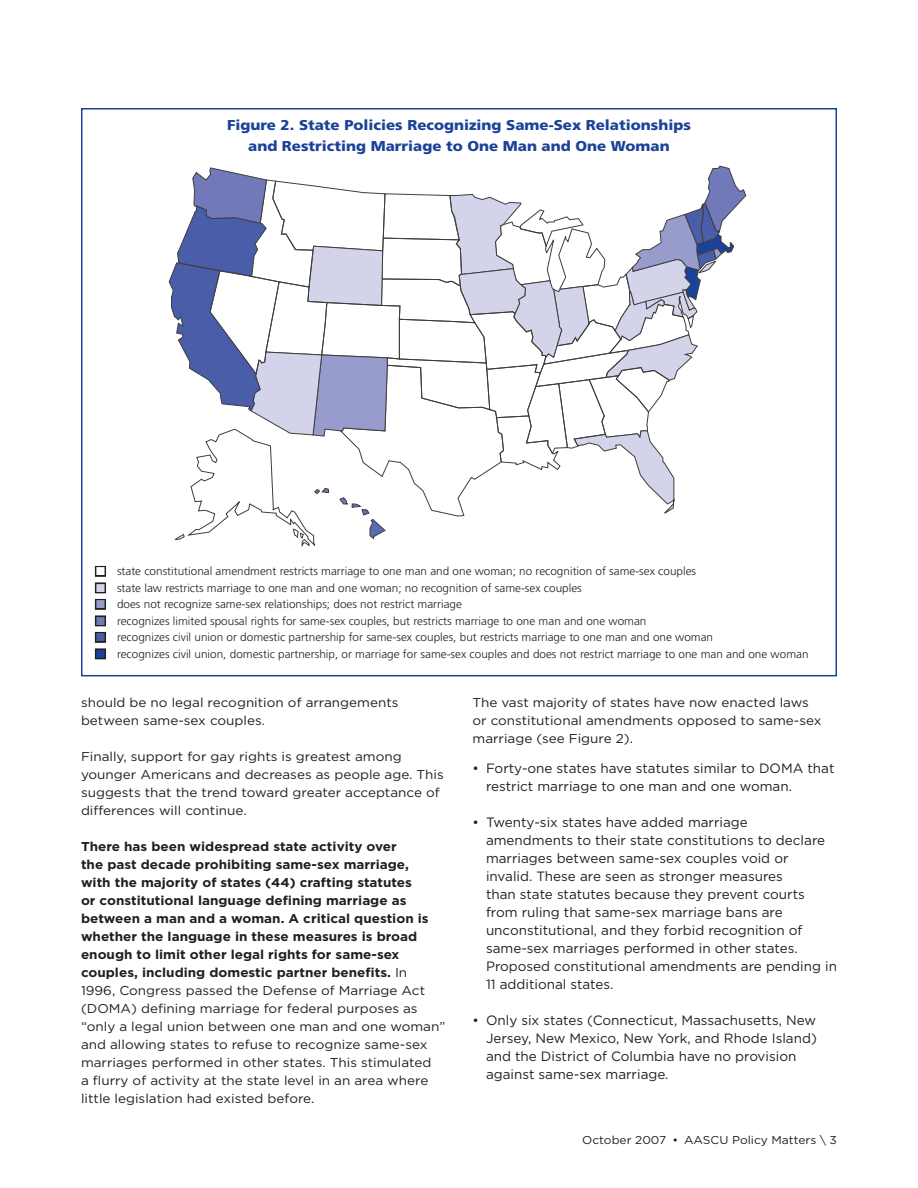
<style>
.page{position:relative;width:918px;height:1188px;background:#fff}
.page>*{position:absolute;margin:0;border:0;box-sizing:border-box;transform-origin:0 0}
.table_hd1{font:900 14.25px "Frutiger";color:#1b4299;scale:1.05 1}
.tx_1_hang{font:13.5px/18px "Gotham";color:#231f20}
.tx_1_bold{font:700 12.9px/18px "Gotham";color:#231f20;scale:1.05 1}
.tx_1{font:12.9px/18px "Gotham";color:#231f20;scale:1.05 1}
.table_tx1{font:300 11.4px "Frutiger";color:#231f20}
.tx_1-2{font:11.4px "Gotham";color:#231f20;scale:1.05 1}
.s1{color:#fff}
.s2{color:#d3d4ea}
.s3{color:#989ccc}
.s4{color:#7179b9}
.s5{color:#495da8}
.s6{color:#1b4299}
.s7{font-weight:400}
</style>
<div class="page">
<svg style="left:168px;top:165px;width:579px;height:382px"></svg>
<div style="left:95px;top:566px;width:11px;height:11px;border:3px solid #231f20"></div>
<div style="left:95px;top:582px;width:11px;height:11px;border:3px solid #231f20"></div>
<div style="left:95px;top:599px;width:11px;height:11px;border:3px solid #231f20"></div>
<div style="left:95px;top:615px;width:11px;height:11px;border:3px solid #231f20"></div>
<div style="left:95px;top:632px;width:11px;height:11px;border:3px solid #231f20"></div>
<div style="left:95px;top:648px;width:11px;height:11px;border:3px solid #231f20"></div>
<p class="table_hd1" style="left:227px;top:117px;width:443px">Figure 2. State Policies Recognizing Same-Sex Relationships</p>
<p class="table_hd1" style="left:248px;top:138px;width:403px">and Restricting Marriage to One Man and One Woman</p>
<p class="table_tx1" style="left:96px;top:565px;width:602px"><span class="s1">■</span> state constitutional amendment restricts marriage to one man and one woman; no recognition of same-sex couples</p>
<p class="table_tx1" style="left:96px;top:581px;width:487px"><span class="s2">■</span> state law restricts marriage to one man and one woman; no recognition of same-sex couples</p>
<p class="table_tx1" style="left:96px;top:598px;width:368px"><span class="s3">■</span> does not recognize same-sex relationships; does not restrict marriage</p>
<p class="table_tx1" style="left:96px;top:614px;width:552px"><span class="s4">■</span> recognizes limited spousal rights for same-sex couples, but restricts marriage to one man and one woman</p>
<p class="table_tx1" style="left:96px;top:631px;width:619px"><span class="s5">■</span> recognizes civil union or domestic partnership for same-sex couples, but restricts marriage to one man and one woman</p>
<p class="table_tx1" style="left:96px;top:647px;width:714px"><span class="s6">■</span> recognizes civil union, domestic partnership, or marriage for same-sex couples and does not restrict marriage to one man and one woman</p>
<p class="tx_1" style="left:81px;top:693px;width:304px">should be no legal recognition of arrangements between same-sex couples.</p>
<p class="tx_1" style="left:81px;top:747px;width:347px">Finally, support for gay rights is greatest among younger Americans and decreases as people age. This suggests that the trend toward greater acceptance of differences will continue.</p>
<p class="tx_1_bold" style="left:81px;top:837px;width:349px">There has been widespread state activity over<br>the past decade prohibiting same-sex marriage,<br>with the majority of states (44) crafting statutes<br>or constitutional language defining marriage as between a man and a woman. A critical question is whether the language in these measures is broad enough to limit other legal rights for same-sex couples, including domestic partner benefits. <span class="s7">In<br>1996, Congress passed the Defense of Marriage Act (DOMA) defining marriage for federal purposes as “only a legal union between one man and one woman” and allowing states to refuse to recognize same-sex marriages performed in other states. This stimulated<br>a flurry of activity at the state level in an area where little legislation had existed before.</span></p>
<p class="tx_1" style="left:472px;top:693px;width:334px">The vast majority of states have now enacted laws or constitutional amendments opposed to same-sex marriage (see Figure 2).</p>
<p class="tx_1_hang" style="left:486px;top:759px;width:350px;text-indent:-14px">• Forty-one states have statutes similar to DOMA that restrict marriage to one man and one woman.</p>
<p class="tx_1_hang" style="left:486px;top:813px;width:352px;text-indent:-14px">• Twenty-six states have added marriage amendments to their state constitutions to declare marriages between same-sex couples void or invalid. These are seen as stronger measures<br>than state statutes because they prevent courts from ruling that same-sex marriage bans are unconstitutional, and they forbid recognition of same-sex marriages performed in other states.<br>Proposed constitutional amendments are pending in 11 additional states.</p>
<p class="tx_1_hang" style="left:486px;top:1011px;width:332px;text-indent:-14px">• Only six states (Connecticut, Massachusetts, New Jersey, New Mexico, New York, and Rhode Island) and the District of Columbia have no provision against same-sex marriage.</p>
<p class="tx_1-2" style="left:582px;top:1134px;width:244px">October 2007 • AASCU Policy Matters \ 3</p>
</div>
